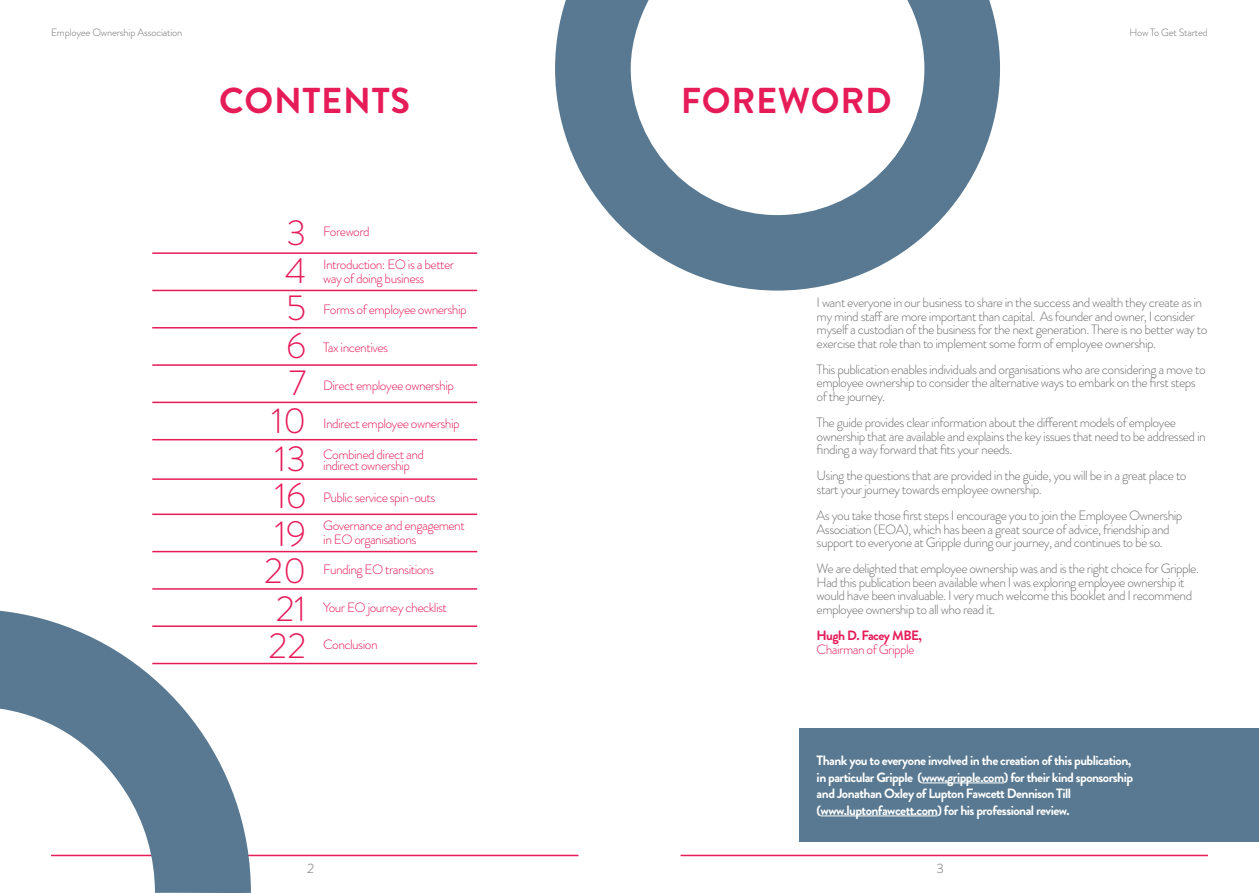
<style>
.page{position:relative;width:1259px;height:893px;background:#fff}
.page>*{position:absolute;margin:0;border:0;box-sizing:border-box;transform-origin:0 0}
.t1{font:300 36px/37.5px "Brandon Grotesque";color:#e61c59;text-align:right}
.t2{font:700 36px "Brandon Grotesque";letter-spacing:.02em;color:#e61c59}
.t3{font:300 13.5px/13.5px "Brandon Grotesque";letter-spacing:-.04em;color:#706f6f}
.t4{font:300 13.5px/13.5px "Brandon Grotesque";letter-spacing:-.04em;color:#e61c59}
.t5{font:700 13.5px/16.5px "Brandon Grotesque";letter-spacing:-.04em;color:#fff}
.t6{font:700 13.5px "Brandon Grotesque";letter-spacing:-.04em;color:#e61c59}
.t7{font:300 10.5px "Brandon Grotesque";letter-spacing:-.02em;color:#706f6f}
</style>
<div class="page">
<hr style="left:51px;top:855px;width:527px;height:1px;background:#e61c59">
<hr style="left:680px;top:855px;width:528px;height:1px;background:#e61c59">
<svg style="left:555px;top:0;width:445px;height:291px"></svg>
<div style="left:799px;top:728px;width:460px;height:114px;background:#587991"></div>
<hr style="left:921px;top:783px;width:83px;height:1px;background:#fff">
<hr style="left:820px;top:816px;width:117px;height:1px;background:#fff">
<hr style="left:152px;top:252px;width:325px;height:2px;background:#e61c59">
<hr style="left:152px;top:402px;width:325px;height:1px;background:#e61c59">
<hr style="left:152px;top:551px;width:325px;height:1px;background:#e61c59">
<hr style="left:152px;top:327px;width:325px;height:1px;background:#e61c59">
<hr style="left:152px;top:478px;width:325px;height:2px;background:#e61c59">
<hr style="left:152px;top:625px;width:325px;height:2px;background:#e61c59">
<hr style="left:152px;top:290px;width:325px;height:1px;background:#e61c59">
<hr style="left:152px;top:439px;width:325px;height:1px;background:#e61c59">
<hr style="left:152px;top:588px;width:325px;height:2px;background:#e61c59">
<hr style="left:152px;top:364px;width:325px;height:2px;background:#e61c59">
<hr style="left:152px;top:514px;width:325px;height:1px;background:#e61c59">
<hr style="left:152px;top:663px;width:325px;height:1px;background:#e61c59">
<svg style="left:0;top:610px;width:251px;height:283px"></svg>
<p class="t7" style="left:51px;top:25px;width:133px">Employee Ownership Association</p>
<p class="t7" style="left:1129px;top:25px;width:80px">How To Get Started</p>
<h1 class="t2" style="left:219px;top:76px;width:192px">CONTENTS</h1>
<h1 class="t2" style="left:681px;top:76px;width:212px">FOREWORD</h1>
<h1 class="t1" style="left:264px;top:214px;width:44px">3<br>4<br>5<br>6<br>7<br>10<br>13<br>16<br>19<br>20<br>21<br>22</h1>
<p class="t4" style="left:323px;top:224px;width:48px">Foreword</p>
<p class="t4" style="left:323px;top:258px;width:132px">Introduction: EO is a better way of doing business</p>
<p class="t4" style="left:323px;top:303px;width:145px">Forms of employee ownership</p>
<p class="t4" style="left:323px;top:341px;width:66px">Tax incentives</p>
<p class="t4" style="left:323px;top:378px;width:132px">Direct employee ownership</p>
<p class="t4" style="left:323px;top:416px;width:138px">Indirect employee ownership</p>
<p class="t4" style="left:323px;top:449px;width:102px;line-height:10.5px">Combined direct and indirect ownership</p>
<p class="t4" style="left:323px;top:482px;width:143px;line-height:28.8px">Public service spin-outs<br>Governance and engagement</p>
<p class="t4" style="left:323px;top:532px;width:95px">in EO organisations</p>
<p class="t4" style="left:323px;top:563px;width:112px">Funding EO transitions</p>
<p class="t4" style="left:323px;top:600px;width:125px">Your EO journey checklist</p>
<p class="t4" style="left:323px;top:638px;width:56px">Conclusion</p>
<p class="t3" style="left:816px;top:296px;width:392px">I want everyone in our business to share in the success and wealth they create as in my mind staff are more important than capital. As founder and owner, I consider myself a custodian of the business for the next generation. There is no better way to exercise that role than to implement some form of employee ownership.</p>
<p class="t3" style="left:816px;top:363px;width:390px">This publication enables individuals and organisations who are considering a move to employee ownership to consider the alternative ways to embark on the first steps of the journey.</p>
<p class="t3" style="left:816px;top:416px;width:391px">The guide provides clear information about the different models of employee ownership that are available and explains the key issues that need to be addressed in finding a way forward that fits your needs.</p>
<p class="t3" style="left:816px;top:469px;width:371px">Using the questions that are provided in the guide, you will be in a great place to start your journey towards employee ownership.</p>
<p class="t3" style="left:816px;top:509px;width:367px">As you take those first steps I encourage you to join the Employee Ownership<br>Association (EOA), which has been a great source of advice, friendship and support to everyone at Gripple during our journey, and continues to be so.</p>
<p class="t3" style="left:816px;top:562px;width:384px">We are delighted that employee ownership was and is the right choice for Gripple.<br>Had this publication been available when I was exploring employee ownership it would have been invaluable. I very much welcome this booklet and I recommend employee ownership to all who read it.</p>
<p class="t6" style="left:816px;top:626px;width:107px">Hugh D. Facey MBE,</p>
<p class="t4" style="left:816px;top:642px;width:99px">Chairman of Gripple</p>
<p class="t5" style="left:816px;top:752px;width:318px">Thank you to everyone involved in the creation of this publication, in particular Gripple (www.gripple.com) for their kind sponsorship and Jonathan Oxley of Lupton Fawcett Dennison Till (www.luptonfawcett.com) for his professional review.</p>
<p class="t3" style="left:307px;top:861px;width:9px">2</p>
<p class="t3" style="left:936px;top:861px;width:9px">3</p>
</div>
